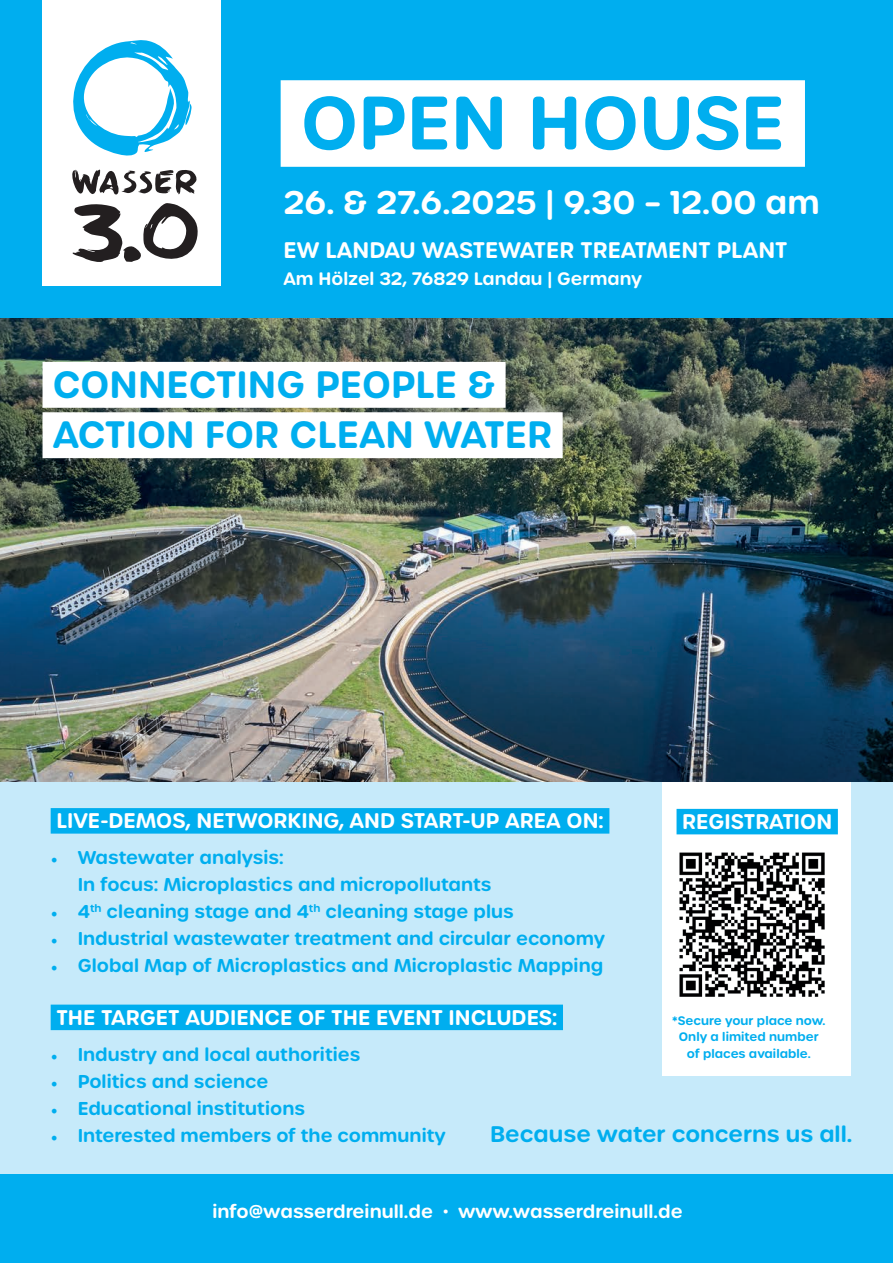
<style>
.page{position:relative;width:893px;height:1263px;background:#fff}
.page>*{position:absolute;margin:0;border:0;box-sizing:border-box;transform-origin:0 0}
.t1{font:600 73.05px "Urbane Rounded";color:#00aeef}
.t2{font:600 36.9px/50.4px "Urbane Rounded";color:#00aeef}
.t3{font:600 31.8px "Urbane Rounded";color:#fff}
.t4{font:600 21.9px "Urbane Rounded";color:#fff}
.t5{font:600 21.9px "Urbane Rounded";color:#00aeef}
.t6{font:600 20.55px "Urbane Rounded";color:#fff}
.t7{font:600 18px/27px "Urbane Rounded";color:#00aeef}
.t8{font:600 18px "Urbane Rounded";color:#fff}
.t9{font:600 17.55px "Urbane Rounded";color:#fff}
.t10{font:600 12px/16.5px "Urbane Rounded";color:#00aeef;text-align:center}
.s1{font-family:"Minion Pro";font-weight:400}
.s2{font-weight:100}
</style>
<div class="page">
<div style="left:0;top:0;width:893px;height:332px;background:#00aeef"></div>
<div style="left:0;top:750px;width:893px;height:487px;background:#c6eafa"></div>
<div style="left:662px;top:781px;width:188px;height:294px;background:#fff"></div>
<img style="left:0;top:319px;width:893px;height:462px">
<div style="left:51px;top:808px;width:558px;height:26px;background:#00aeef"></div>
<div style="left:51px;top:1004px;width:512px;height:26px;background:#00aeef"></div>
<div style="left:676px;top:809px;width:162px;height:25px;background:#00aeef"></div>
<img style="left:679px;top:852px;width:146px;height:145px">
<div style="left:43px;top:362px;width:463px;height:46px;background:#fff"></div>
<div style="left:43px;top:412px;width:520px;height:46px;background:#fff"></div>
<div style="left:281px;top:80px;width:524px;height:87px;background:#fff"></div>
<div style="left:0;top:1174px;width:893px;height:89px;background:#00aeef"></div>
<div style="left:43px;top:0;width:178px;height:286px;background:#fff"></div>
<svg style="left:72px;top:169px;width:126px;height:93px"></svg>
<svg style="left:73px;top:40px;width:119px;height:116px"></svg>
<h1 class="t1" style="left:301px;top:74px;width:485px">OPEN HOUSE</h1>
<h3 class="t3" style="left:283px;top:180px;width:538px">26. &amp; 27.6.2025 | 9.30 – 12.00 am</h3>
<p class="t4" style="left:283px;top:235px;width:506px">EW LANDAU WASTEWATER TREATMENT PLANT</p>
<p class="t9" style="left:283px;top:266px;width:360px">Am Hölzel 32, 76829 Landau | Germany</p>
<h2 class="t2" style="left:53px;top:360px;width:501px">CONNECTING PEOPLE &amp;<br>ACTION FOR CLEAN WATER</h2>
<p class="t6" style="left:56px;top:807px;width:549px">LIVE-DEMOS, NETWORKING, AND START-UP AREA ON:</p>
<p class="t7" style="left:78px;top:844px;width:415px;text-indent:-27px"><span class="s1">•</span> Wastewater analysis:<br>In focus: Microplastics and micropollutants</p>
<p class="t7" style="left:51px;top:898px;width:465px"><span class="s1">•</span> 4<sup>th</sup> cleaning stage and 4<sup>th</sup> cleaning stage plus</p>
<p class="t7" style="left:51px;top:925px;width:556px"><span class="s1">•</span> Industrial wastewater treatment and circular economy</p>
<p class="t7" style="left:51px;top:952px;width:554px"><span class="s1">•</span> Global Map of Microplastics and Microplastic Mapping</p>
<p class="t6" style="left:56px;top:1003px;width:502px">THE TARGET AUDIENCE OF THE EVENT INCLUDES:</p>
<p class="t7" style="left:51px;top:1041px;width:311px"><span class="s1">•</span> Industry and local authorities</p>
<p class="t7" style="left:51px;top:1068px;width:219px"><span class="s1">•</span> Politics and science</p>
<p class="t7" style="left:51px;top:1095px;width:256px"><span class="s1">•</span> Educational institutions</p>
<p class="t7" style="left:51px;top:1122px;width:397px"><span class="s1">•</span> Interested members of the community</p>
<p class="t6" style="left:682px;top:807px;width:151px">REGISTRATION</p>
<p class="t10" style="left:672px;top:1012px;width:155px">*Secure your place now.<br>Only a limited number of places available.</p>
<p class="t5" style="left:490px;top:1119px;width:364px">Because water concerns us all.</p>
<p class="t8" style="left:212px;top:1199px;width:472px">info@wasserdreinull.de <span class="s2">•</span> www.wasserdreinull.de</p>
</div>
